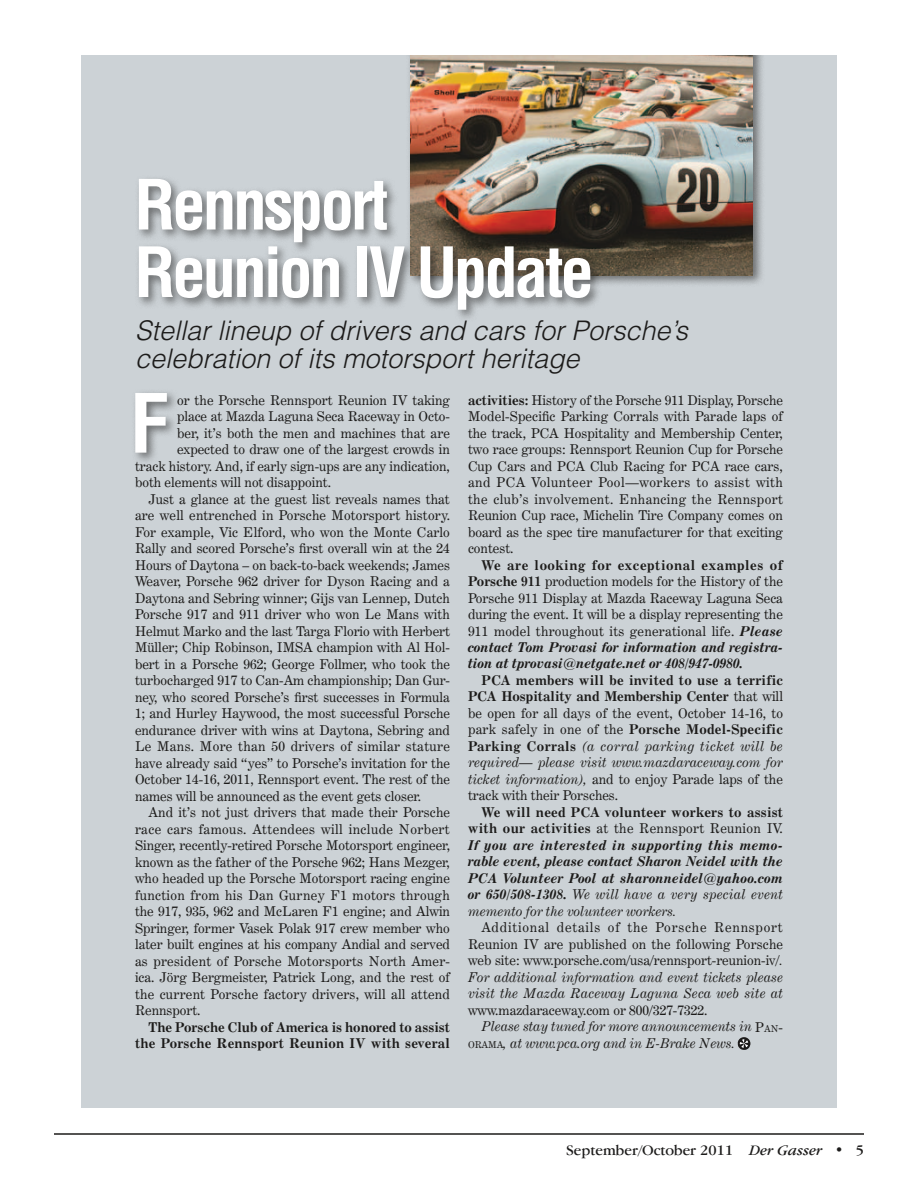
<style>
.page{position:relative;width:918px;height:1188px;background:#fff}
.page>*{position:absolute;margin:0;border:0;box-sizing:border-box;transform-origin:0 0}
.t1{font:700 condensed 79.5px "Helvetica";color:#fff}
.t2{font:700 condensed 67.5px/67.5px "Helvetica";letter-spacing:-.05em;color:#fff}
.t3{font:italic 300 27px/28.5px "Helvetica";color:#1c1b1a}
.t4{font:15px "Garamond IT Cby BT";color:#1c1b1a}
.t5{font:13.5px/16.5px "Century Expanded BT";color:#1c1b1a;text-align:justify}
.t6{font:italic 700 13.5px/16.5px "Century Expanded BT";letter-spacing:.015em;color:#1c1b1a;text-align:justify}
.t7{font:13.5px "Century Expanded BT";letter-spacing:.025em;color:#1c1b1a}
.t8{font:700 13.5px/16.5px "Century Expanded BT";color:#1c1b1a;text-align:right}
.t9{font:italic 13.5px "Century Expanded BT";color:#1c1b1a}
.t10{font:13.5px "Century Expanded BT";letter-spacing:.03em;color:#1c1b1a}
.t11{font:13.5px "Century Expanded BT";letter-spacing:.02em;color:#1c1b1a}
.s1{font-weight:700}
.s2{font-weight:700;font-style:italic}
.s3{font-style:italic}
.s4{font-style:normal}
.s5{font-weight:400;font-style:normal}
.s6{font-weight:400}
.s7{font-style:normal;font-size:9.45px}
</style>
<div class="page">
<hr style="left:54px;top:1133px;width:810px;height:2px;background:#1c1b1a">
<div style="left:81px;top:55px;width:756px;height:1053px;background:#ccd2d6"></div>
<svg style="left:738px;top:1037px;width:12px;height:13px"></svg>
<div style="left:406px;top:55px;width:359px;height:233px;background:#1c1b1a;opacity:.55"></div>
<img style="left:410px;top:55px;width:343px;height:220px">
<div style="left:135px;top:175px;width:468px;height:147px;background:#1c1b1a;opacity:.55"></div>
<div style="left:131px;top:389px;width:49px;height:76px;background:#1c1b1a;opacity:.55"></div>
<h2 class="t2" style="left:134px;top:171px;width:461px">Rennsport<br>Reunion IV Update</h2>
<h3 class="t3" style="left:135px;top:315px;width:555px">Stellar lineup of drivers and cars for Porsche’s celebration of its motorsport heritage</h3>
<h1 class="t1" style="left:129px;top:375px;width:41px">F</h1>
<p class="t5" style="left:177px;top:391px;width:274px">or the Porsche Rennsport Reunion IV taking</p>
<p class="t5" style="left:177px;top:408px;width:274px">place at Mazda Laguna Seca Raceway in Octo-</p>
<p class="t5" style="left:177px;top:424px;width:275px">ber, it’s both the men and machines that are</p>
<p class="t5" style="left:177px;top:441px;width:274px">expected to draw one of the largest crowds in</p>
<p class="t5" style="left:135px;top:457px;width:316px">track history. And, if early sign-ups are any indication,</p>
<p class="t5" style="left:135px;top:474px;width:198px">both elements will not disappoint.</p>
<p class="t5" style="left:149px;top:490px;width:303px">Just a glance at the guest list reveals names that</p>
<p class="t5" style="left:135px;top:507px;width:317px">are well entrenched in Porsche Motorsport history.</p>
<p class="t5" style="left:135px;top:523px;width:316px">For example, Vic Elford, who won the Monte Carlo</p>
<p class="t5" style="left:135px;top:540px;width:316px">Rally and scored Porsche’s first overall win at the 24</p>
<p class="t5" style="left:135px;top:556px;width:316px">Hours of Daytona – on back-to-back weekends; James</p>
<p class="t5" style="left:135px;top:573px;width:316px">Weaver, Porsche 962 driver for Dyson Racing and a</p>
<p class="t5" style="left:135px;top:589px;width:316px">Daytona and Sebring winner; Gijs van Lennep, Dutch</p>
<p class="t5" style="left:135px;top:606px;width:317px">Porsche 917 and 911 driver who won Le Mans with</p>
<p class="t5" style="left:135px;top:622px;width:317px">Helmut Marko and the last Targa Florio with Herbert</p>
<p class="t5" style="left:135px;top:639px;width:317px">Müller; Chip Robinson, IMSA champion with Al Hol-</p>
<p class="t5" style="left:135px;top:655px;width:317px">bert in a Porsche 962; George Follmer, who took the</p>
<p class="t5" style="left:135px;top:672px;width:317px">turbocharged 917 to Can-Am championship; Dan Gur-</p>
<p class="t5" style="left:135px;top:688px;width:316px">ney, who scored Porsche’s first successes in Formula</p>
<p class="t5" style="left:135px;top:705px;width:317px">1; and Hurley Haywood, the most successful Porsche</p>
<p class="t5" style="left:135px;top:721px;width:317px">endurance driver with wins at Daytona, Sebring and</p>
<p class="t7" style="left:135px;top:738px;width:317px">Le Mans. More than 50 drivers of similar stature</p>
<p class="t5" style="left:135px;top:754px;width:317px">have already said “yes” to Porsche’s invitation for the</p>
<p class="t5" style="left:135px;top:771px;width:316px">October 14-16, 2011, Rennsport event. The rest of the</p>
<p class="t5" style="left:135px;top:787px;width:288px">names will be announced as the event gets closer.</p>
<p class="t5" style="left:149px;top:804px;width:303px">And it’s not just drivers that made their Porsche</p>
<p class="t10" style="left:135px;top:820px;width:316px">race cars famous. Attendees will include Norbert</p>
<p class="t5" style="left:135px;top:837px;width:317px">Singer, recently-retired Porsche Motorsport engineer,</p>
<p class="t5" style="left:135px;top:853px;width:316px">known as the father of the Porsche 962; Hans Mezger,</p>
<p class="t5" style="left:135px;top:870px;width:316px">who headed up the Porsche Motorsport racing engine</p>
<p class="t7" style="left:135px;top:886px;width:316px">function from his Dan Gurney F1 motors through</p>
<p class="t5" style="left:135px;top:903px;width:317px">the 917, 935, 962 and McLaren F1 engine; and Alwin</p>
<p class="t5" style="left:135px;top:919px;width:316px">Springer, former Vasek Polak 917 crew member who</p>
<p class="t5" style="left:135px;top:936px;width:317px">later built engines at his company Andial and served</p>
<p class="t11" style="left:135px;top:952px;width:316px">as president of Porsche Motorsports North Amer-</p>
<p class="t5" style="left:135px;top:969px;width:316px">ica. Jörg Bergmeister, Patrick Long, and the rest of</p>
<p class="t5" style="left:135px;top:985px;width:316px">the current Porsche factory drivers, will all attend</p>
<p class="t5" style="left:135px;top:1002px;width:67px">Rennsport.</p>
<p class="t8" style="left:135px;top:1018px;width:317px">The Porsche Club of America is honored to assist the Porsche Rennsport Reunion IV with several</p>
<p class="t5" style="left:468px;top:391px;width:317px"><span class="s1">activities:</span> History of the Porsche 911 Display, Porsche Model-Specific Parking Corrals with Parade laps of the track, PCA Hospitality and Membership Center, two race groups: Rennsport Reunion Cup for Porsche Cup Cars and PCA Club Racing for PCA race cars, and PCA Volunteer Pool—workers to assist with the club’s involvement. Enhancing the Rennsport Reunion Cup race, Michelin Tire Company comes on board as the spec tire manufacturer for that exciting contest.</p>
<p class="t5" style="left:468px;top:556px;width:317px;text-indent:14px"><span class="s1">We are looking for exceptional examples of Porsche 911</span> production models for the History of the Porsche 911 Display at Mazda Raceway Laguna Seca during the event. It will be a display representing the 911 model throughout its generational life. <span class="s2">Please contact Tom Provasi for information and registra&shy;tion at tprovasi@netgate.net or 408/947-0980.</span></p>
<p class="t5" style="left:468px;top:672px;width:317px;text-indent:14px"><span class="s1">PCA members will be invited to use a terrific PCA Hospitality and Membership Center</span> that will be open for all days of the event, October 14-16, to park safely in one of the <span class="s1">Porsche Model-Specific Parking Corrals</span> <span class="s3">(a corral parking ticket will be required— please visit www.mazdaraceway.com for ticket information),</span> and to enjoy Parade laps of the track with their Porsches.</p>
<p class="t6" style="left:468px;top:804px;width:317px;text-indent:14px"><span class="s4">We will need PCA volunteer workers to assist with our activities</span> <span class="s5">at the Rennsport Reunion IV.<br></span>If you are interested in supporting this memo&shy;rable event, please contact Sharon Neidel with the PCA Volunteer Pool at sharonneidel@yahoo.com or 650/508-1308. <span class="s6">We will have a very special event memento for the volunteer workers.</span></p>
<p class="t5" style="left:468px;top:919px;width:317px;text-indent:14px">Additional details of the Porsche Rennsport Reunion IV are published on the following Porsche web site: www.porsche.com/usa/rennsport-reunion-iv/<span class="s3">.<br>For additional information and event tickets please visit the Mazda Raceway Laguna Seca web site at</span></p>
<p class="t5" style="left:468px;top:1002px;width:241px">www.mazdaraceway.com or 800/327-7322.</p>
<p class="t9" style="left:482px;top:1018px;width:303px">Please stay tuned for more announcements in <span class="s4">P</span><span class="s7">AN</span><span class="s4">-</span></p>
<p class="t9" style="left:468px;top:1035px;width:269px"><span class="s7">ORAMA</span>, at www.pca.org and in E-Brake News.</p>
<p class="t4" style="left:566px;top:1141px;width:299px">September/October 2011 <span class="s3">Der Gasser</span> • 5</p>
</div>
